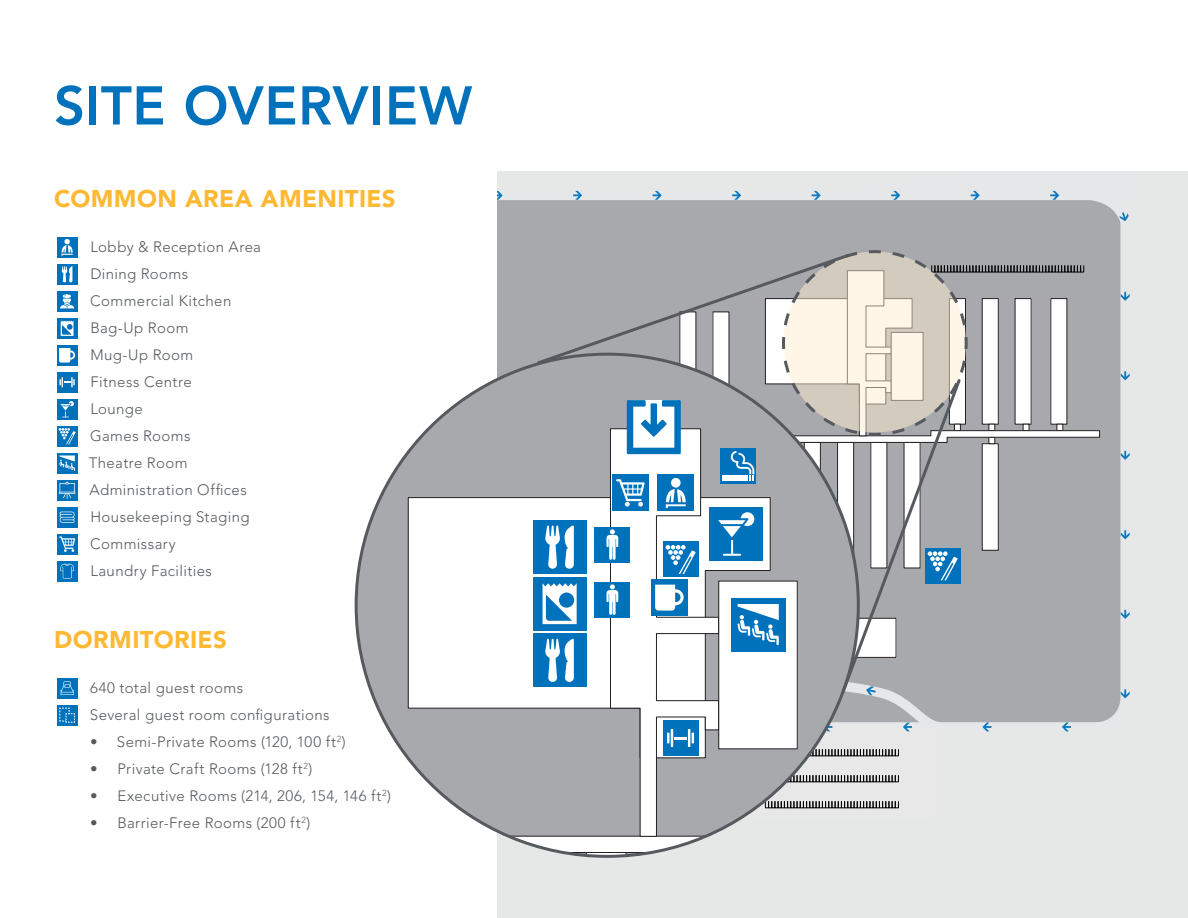
<style>
.page{position:relative;width:1188px;height:918px;background:#fff}
.page>*{position:absolute;margin:0;border:0;box-sizing:border-box;transform-origin:0 0}
.t1{font:800 54px "Avenir LT Std";letter-spacing:.01em;color:#0072bc}
.t2{font:900 24px "Avenir LT Std";letter-spacing:.015em;color:#fdb933}
.t3{font:300 15px/27px "Avenir LT Std";letter-spacing:.025em;color:#565a5f}
</style>
<div class="page">
<div style="left:497px;top:171px;width:691px;height:747px;background:#e6e7e7"></div>
<svg style="left:858px;top:775px;width:41px;height:7px"></svg>
<svg style="left:858px;top:801px;width:41px;height:7px"></svg>
<svg style="left:356px;top:404px;width:502px;height:419px"></svg>
<svg style="left:479px;top:823px;width:256px;height:33px"></svg>
<svg style="left:408px;top:497px;width:363px;height:262px"></svg>
<svg style="left:610px;top:756px;width:109px;height:81px;background:#afb0b3"></svg>
<div style="left:57px;top:399px;width:20px;height:20px;background:#0072bc"></div>
<svg style="left:60px;top:401px;width:14px;height:16px"></svg>
<svg style="left:57px;top:453px;width:20px;height:20px"></svg>
<svg style="left:59px;top:456px;width:16px;height:15px"></svg>
<svg style="left:57px;top:318px;width:20px;height:20px"></svg>
<svg style="left:61px;top:321px;width:13px;height:15px"></svg>
<div style="left:57px;top:264px;width:20px;height:20px;background:#0072bc"></div>
<svg style="left:62px;top:266px;width:10px;height:16px"></svg>
<div style="left:57px;top:372px;width:20px;height:20px;background:#0072bc"></div>
<svg style="left:60px;top:377px;width:15px;height:10px"></svg>
<div style="left:57px;top:426px;width:20px;height:20px;background:#0072bc"></div>
<svg style="left:59px;top:428px;width:17px;height:16px"></svg>
<div style="left:57px;top:237px;width:20px;height:20px;background:#0072bc"></div>
<svg style="left:62px;top:239px;width:11px;height:17px"></svg>
<div style="left:57px;top:291px;width:20px;height:20px;background:#0072bc"></div>
<svg style="left:60px;top:294px;width:14px;height:14px"></svg>
<div style="left:57px;top:480px;width:20px;height:20px;background:#0072bc"></div>
<svg style="left:59px;top:482px;width:16px;height:17px"></svg>
<div style="left:57px;top:507px;width:20px;height:20px;background:#0072bc"></div>
<svg style="left:60px;top:512px;width:15px;height:11px"></svg>
<div style="left:57px;top:561px;width:20px;height:20px;background:#0072bc"></div>
<svg style="left:60px;top:564px;width:14px;height:15px"></svg>
<div style="left:57px;top:678px;width:20px;height:20px;background:#0072bc"></div>
<svg style="left:61px;top:681px;width:13px;height:14px"></svg>
<div style="left:57px;top:705px;width:20px;height:20px;background:#0072bc"></div>
<svg style="left:59px;top:708px;width:16px;height:15px"></svg>
<div style="left:57px;top:345px;width:20px;height:20px;background:#0072bc"></div>
<svg style="left:59px;top:348px;width:16px;height:15px"></svg>
<div style="left:57px;top:534px;width:20px;height:20px;background:#0072bc"></div>
<svg style="left:59px;top:537px;width:16px;height:15px"></svg>
<svg style="left:455px;top:190px;width:675px;height:566px;background:#b5bcc2"></svg>
<h1 class="t1" style="left:54px;top:74px;width:420px">SITE OVERVIEW</h1>
<h2 class="t2" style="left:54px;top:184px;width:343px">COMMON AREA AMENITIES</h2>
<p class="t3" style="left:89px;top:233px;width:174px">Lobby &amp; Reception Area<br>Dining Rooms<br>Commercial Kitchen<br>Bag-Up Room<br>Mug-Up Room<br>Fitness Centre<br>Lounge<br>Games Rooms<br>Theatre Room<br>Administration Offices<br>Housekeeping Staging<br>Commissary<br>Laundry Facilities</p>
<h2 class="t2" style="left:54px;top:625px;width:174px">DORMITORIES</h2>
<p class="t3" style="left:90px;top:674px;width:241px">640 total guest rooms<br>Several guest room configurations</p>
<p class="t3" style="left:90px;top:728px;width:257px">• Semi-Private Rooms (120, 100 ft<sup>2</sup>)</p>
<p class="t3" style="left:90px;top:755px;width:224px">• Private Craft Rooms (128 ft<sup>2</sup>)</p>
<p class="t3" style="left:90px;top:782px;width:302px">• Executive Rooms (214, 206, 154, 146 ft<sup>2</sup>)</p>
<p class="t3" style="left:90px;top:809px;width:222px">• Barrier-Free Rooms (200 ft<sup>2</sup>)</p>
</div>
